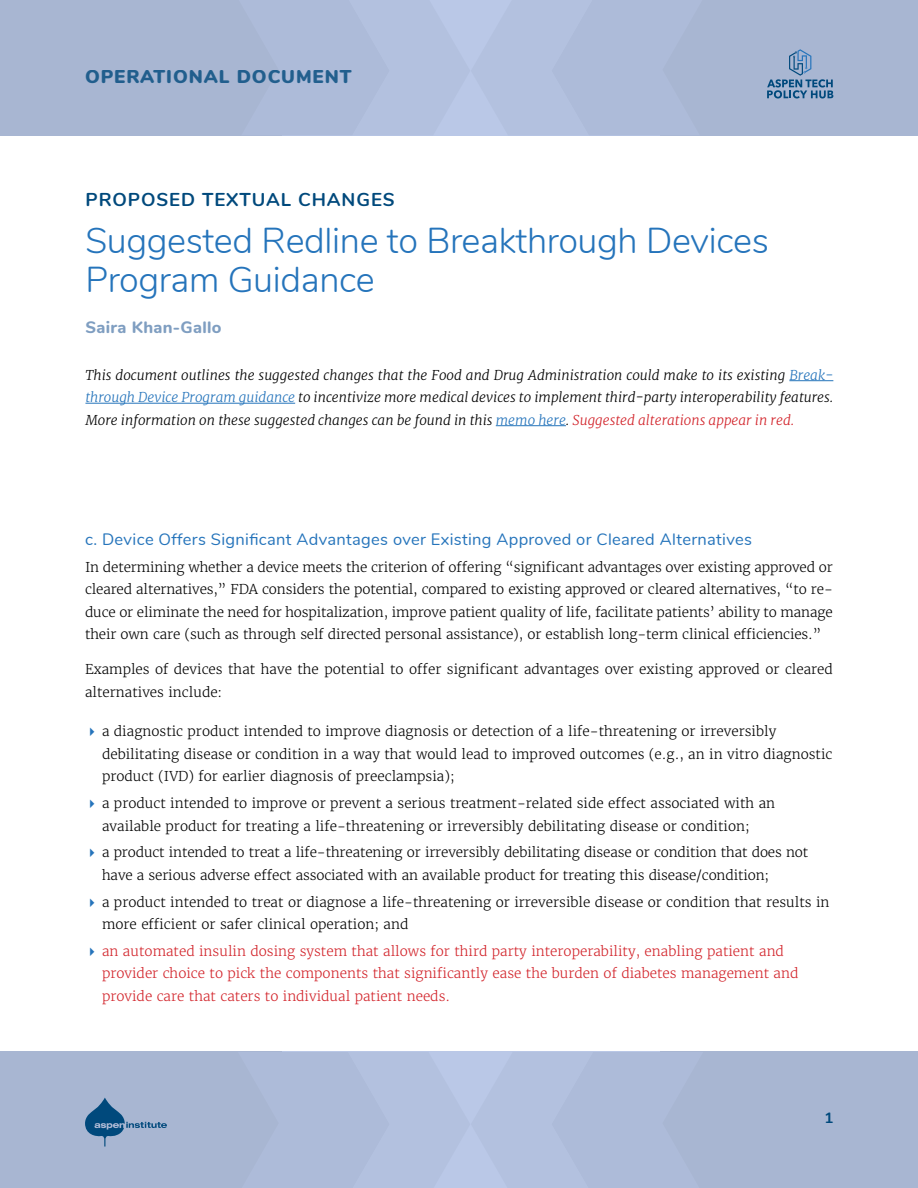
<style>
.page{position:relative;width:918px;height:1188px;background:#fff}
.page>*{position:absolute;margin:0;border:0;box-sizing:border-box;transform-origin:0 0}
.t1{font:300 36px/39px "Nunito";letter-spacing:-.01em;color:#2574bb}
.t2{font:700 18.6px "Nunito";letter-spacing:.05em;color:#00497c}
.t3{font:900 18.6px "Nunito";letter-spacing:.05em;color:#00497c}
.t4{font:16.5px "Nunito";letter-spacing:.02em;color:#2574bb}
.t5{font:800 16.5px "Nunito";letter-spacing:.02em;color:#7f9ec1}
.t6{font:700 15px "Nunito";color:#00497c}
.t7{font:300 13.5px/22.5px "Merriweather";color:#000}
.t8{font:italic 300 13.5px/22.5px "Merriweather";color:#000;text-align:justify}
.t9{font:300 13.5px/22.5px "Merriweather";color:#d2232a}
.s1{color:#2574bb}
.s2{color:#d2232a}
</style>
<div class="page">
<div style="left:0;top:0;width:281px;height:136px;background:#a8b6d2"></div>
<div style="left:660px;top:0;width:258px;height:136px;background:#a8b6d2"></div>
<div style="left:281px;top:0;width:379px;height:136px;background:#b3c1df"></div>
<div style="left:0;top:1052px;width:281px;height:136px;background:#a8b6d2"></div>
<div style="left:660px;top:1052px;width:258px;height:136px;background:#a8b6d2"></div>
<div style="left:281px;top:1052px;width:379px;height:136px;background:#b3c1df"></div>
<svg style="left:85px;top:1098px;width:82px;height:49px"></svg>
<svg style="left:767px;top:49px;width:66px;height:49px"></svg>
<hr style="left:789px;top:380px;width:44px;height:1px;background:#2574bb">
<hr style="left:85px;top:403px;width:210px;height:1px;background:#2574bb">
<hr style="left:496px;top:425px;width:70px;height:1px;background:#2574bb">
<h2 class="t3" style="left:85px;top:63px;width:268px">OPERATIONAL DOCUMENT</h2>
<h2 class="t2" style="left:85px;top:186px;width:311px">PROPOSED TEXTUAL CHANGES</h2>
<h1 class="t1" style="left:85px;top:219px;width:685px">Suggested Redline to Breakthrough Devices<br>Program Guidance</h1>
<p class="t5" style="left:85px;top:315px;width:138px">Saira Khan-Gallo</p>
<p class="t8" style="left:85px;top:364px;width:749px">This document outlines the suggested changes that the Food and Drug Administration could make to its existing <span class="s1">Break&shy;through Device Program guidance</span> to incentivize more medical devices to implement third-party interoperability features.<br>More information on these suggested changes can be found in this <span class="s1">memo here</span>. <span class="s2">Suggested alterations appear in red.</span></p>
<p class="t4" style="left:85px;top:527px;width:669px">c. Device Offers Significant Advantages over Existing Approved or Cleared Alternatives</p>
<p class="t7" style="left:85px;top:556px;width:749px;text-align:justify">In determining whether a device meets the criterion of offering “significant advantages over existing approved or cleared alternatives,” FDA considers the potential, compared to existing approved or cleared alternatives, “to re&shy;duce or eliminate the need for hospitalization, improve patient quality of life, facilitate patients’ ability to manage their own care (such as through self directed personal assistance), or establish long-term clinical efficiencies.”</p>
<p class="t7" style="left:85px;top:658px;width:749px">Examples of devices that have the potential to offer significant advantages over existing approved or cleared alternatives include:</p>
<p class="t7" style="left:102px;top:720px;width:732px">a diagnostic product intended to improve diagnosis or detection of a life-threatening or irreversibly debilitating disease or condition in a way that would lead to improved outcomes (e.g., an in vitro diagnostic product (IVD) for earlier diagnosis of preeclampsia);</p>
<p class="t7" style="left:102px;top:792px;width:675px">a product intended to improve or prevent a serious treatment-related side effect associated with an available product for treating a life-threatening or irreversibly debilitating disease or condition;</p>
<p class="t7" style="left:102px;top:841px;width:708px">a product intended to treat a life-threatening or irreversibly debilitating disease or condition that does not have a serious adverse effect associated with an available product for treating this disease/condition;</p>
<p class="t7" style="left:102px;top:891px;width:729px">a product intended to treat or diagnose a life-threatening or irreversible disease or condition that results in more efficient or safer clinical operation; and</p>
<p class="t9" style="left:102px;top:940px;width:698px">an automated insulin dosing system that allows for third party interoperability, enabling patient and provider choice to pick the components that significantly ease the burden of diabetes management and provide care that caters to individual patient needs.</p>
<p class="t6" style="left:824px;top:1107px;width:10px">1</p>
</div>
